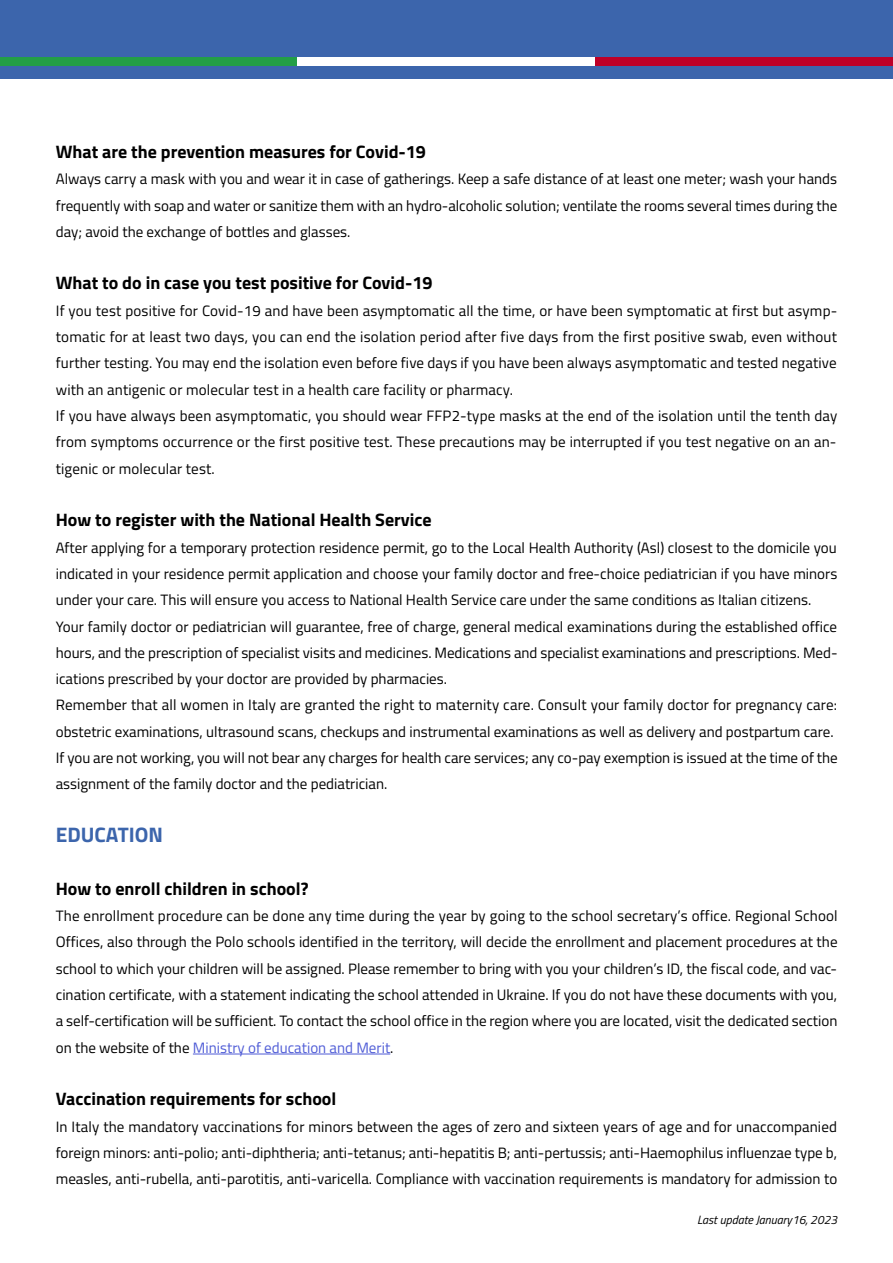
<style>
.page{position:relative;width:893px;height:1263px;background:#fff}
.page>*{position:absolute;margin:0;border:0;box-sizing:border-box;transform-origin:0 0}
.t1{font:700 21px "Titillium Web";color:#3c65ac}
.t2{font:700 18px "Titillium Web";color:#000}
.t3{font:15px/26.2px "Titillium Web";color:#000;text-align:justify}
.t4{font:italic 12px "Titillium Web";color:#000}
.s1{color:#4f5cd6}
</style>
<div class="page">
<div style="left:0;top:0;width:893px;height:78px;background:#3c65ac"></div>
<div style="left:0;top:57px;width:298px;height:9px;background:#239e46"></div>
<div style="left:298px;top:57px;width:297px;height:9px;background:#fff"></div>
<div style="left:595px;top:57px;width:298px;height:9px;background:#be0027"></div>
<hr style="left:193px;top:1054px;width:197px;height:1px;background:#4f5cd6">
<p class="t2" style="left:56px;top:138px;width:372px">What are the prevention measures for Covid-19</p>
<p class="t3" style="left:56px;top:165px;width:783px">Always carry a mask with you and wear it in case of gatherings. Keep a safe distance of at least one meter; wash your hands frequently with soap and water or sanitize them with an hydro-alcoholic solution; ventilate the rooms several times during the day; avoid the exchange of bottles and glasses.</p>
<p class="t2" style="left:56px;top:269px;width:378px">What to do in case you test positive for Covid-19</p>
<p class="t3" style="left:56px;top:297px;width:783px;text-align:left">If you test positive for Covid-19 and have been asymptomatic all the time, or have been symptomatic at first but asymp&shy;tomatic for at least two days, you can end the isolation period after five days from the first positive swab, even without further testing. You may end the isolation even before five days if you have been always asymptomatic and tested negative with an antigenic or molecular test in a health care facility or pharmacy.<br>If you have always been asymptomatic, you should wear FFP2-type masks at the end of the isolation until the tenth day from symptoms occurrence or the first positive test. These precautions may be interrupted if you test negative on an an&shy;tigenic or molecular test.</p>
<p class="t2" style="left:56px;top:506px;width:377px">How to register with the National Health Service</p>
<p class="t3" style="left:56px;top:533px;width:783px;text-align:left">After applying for a temporary protection residence permit, go to the Local Health Authority (Asl) closest to the domicile you indicated in your residence permit application and choose your family doctor and free-choice pediatrician if you have minors under your care. This will ensure you access to National Health Service care under the same conditions as Italian citizens.<br>Your family doctor or pediatrician will guarantee, free of charge, general medical examinations during the established office hours, and the prescription of specialist visits and medicines. Medications and specialist examinations and prescriptions. Med&shy;ications prescribed by your doctor are provided by pharmacies.<br>Remember that all women in Italy are granted the right to maternity care. Consult your family doctor for pregnancy care: obstetric examinations, ultrasound scans, checkups and instrumental examinations as well as delivery and postpartum care.<br>If you are not working, you will not bear any charges for health care services; any co-pay exemption is issued at the time of the assignment of the family doctor and the pediatrician.</p>
<h1 class="t1" style="left:56px;top:819px;width:109px">EDUCATION</h1>
<p class="t2" style="left:56px;top:875px;width:254px">How to enroll children in school?</p>
<p class="t3" style="left:56px;top:902px;width:783px">The enrollment procedure can be done any time during the year by going to the school secretary’s office. Regional School Offices, also through the Polo schools identified in the territory, will decide the enrollment and placement procedures at the school to which your children will be assigned. Please remember to bring with you your children’s ID, the fiscal code, and vac&shy;cination certificate, with a statement indicating the school attended in Ukraine. If you do not have these documents with you, a self-certification will be sufficient. To contact the school office in the region where you are located, visit the dedicated section on the website of the <span class="s1">Ministry of education and Merit</span>.</p>
<p class="t2" style="left:56px;top:1085px;width:282px">Vaccination requirements for school</p>
<p class="t3" style="left:56px;top:1112px;width:783px">In Italy the mandatory vaccinations for minors between the ages of zero and sixteen years of age and for unaccompanied foreign minors: anti-polio; anti-diphtheria; anti-tetanus; anti-hepatitis B; anti-pertussis; anti-Haemophilus influenzae type b, measles, anti-rubella, anti-parotitis, anti-varicella. Compliance with vaccination requirements is mandatory for admission to</p>
<p class="t4" style="left:697px;top:1210px;width:142px">Last update January16, 2023</p>
</div>
